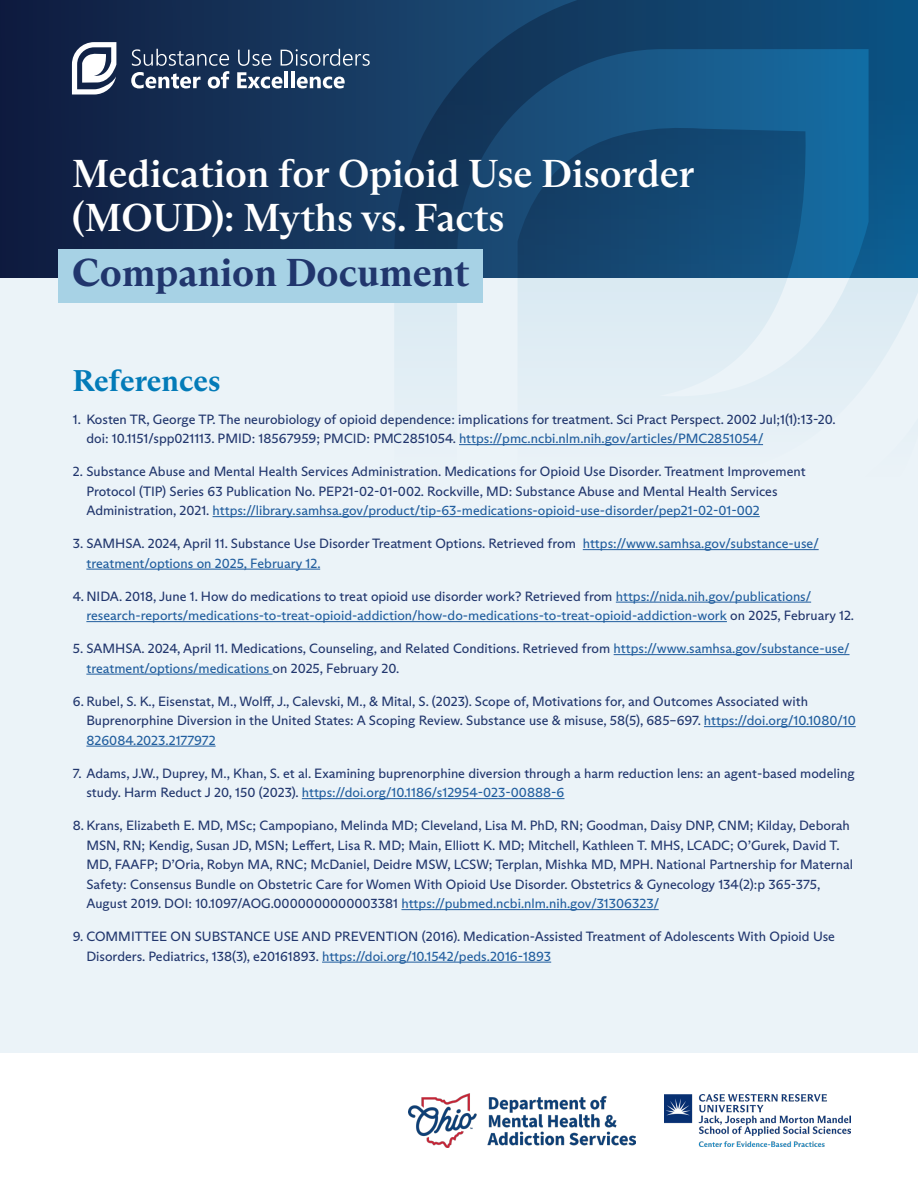
<style>
.page{position:relative;width:918px;height:1188px;background:#fff}
.page>*{position:absolute;margin:0;border:0;box-sizing:border-box;transform-origin:0 0}
.t1{font:500 39px/43.8px "ABC Arizona Text";color:#fff}
.t2{font:700 39px "ABC Arizona Text";color:#21366d}
.t3{font:700 30px "ABC Arizona Text";color:#037bb8}
.t4{font:13.5px/19.5px "ABC Arizona Sans";color:#21366d}
.t5{font:13.5px/19.5px "ABC Arizona Sans";color:#215e9e}
.s1{color:#215e9e}
.s2{color:#21366d}
</style>
<div class="page">
<img style="left:664px;top:1095px;width:187px;height:51px">
<img style="left:409px;top:1093px;width:226px;height:55px">
<div style="left:0;top:0;width:918px;height:1053px;background:#ebf3f8"></div>
<hr style="left:213px;top:516px;width:547px;height:1px;background:#215e9e">
<hr style="left:86px;top:569px;width:234px;height:1px;background:#215e9e">
<hr style="left:86px;top:621px;width:641px;height:1px;background:#215e9e">
<hr style="left:614px;top:654px;width:236px;height:1px;background:#215e9e">
<hr style="left:86px;top:674px;width:187px;height:1px;background:#215e9e">
<hr style="left:704px;top:726px;width:152px;height:1px;background:#215e9e">
<hr style="left:86px;top:746px;width:130px;height:1px;background:#215e9e">
<hr style="left:302px;top:798px;width:262px;height:1px;background:#215e9e">
<hr style="left:401px;top:909px;width:258px;height:1px;background:#215e9e">
<hr style="left:322px;top:962px;width:229px;height:1px;background:#215e9e">
<svg style="left:394px;top:278px;width:524px;height:344px"></svg>
<svg style="left:0;top:0;width:394px;height:278px;background:#132c51"></svg>
<svg style="left:394px;top:0;width:524px;height:278px;background:#134c78"></svg>
<svg style="left:72px;top:42px;width:44px;height:53px;background:#9ea6b4"></svg>
<svg style="left:238px;top:50px;width:33px;height:16px"></svg>
<svg style="left:281px;top:49px;width:89px;height:17px;background:#496382"></svg>
<svg style="left:131px;top:49px;width:98px;height:39px;background:#50617d"></svg>
<svg style="left:237px;top:72px;width:45px;height:16px"></svg>
<hr style="left:285px;top:71px;width:3px;height:17px;background:#fff">
<hr style="left:291px;top:71px;width:4px;height:17px;background:#fff">
<svg style="left:297px;top:77px;width:48px;height:11px"></svg>
<div style="left:58px;top:249px;width:425px;height:54px;background:#a7d2e5"></div>
<h1 class="t1" style="left:72px;top:153px;width:624px">Medication for Opioid Use Disorder (MOUD): Myths vs. Facts</h1>
<h1 class="t2" style="left:72px;top:251px;width:398px">Companion Document</h1>
<h2 class="t3" style="left:73px;top:363px;width:149px">References</h2>
<p class="t4" style="left:86px;top:409px;width:751px;text-indent:-14px">1. Kosten TR, George TP. The neurobiology of opioid dependence: implications for treatment. Sci Pract Perspect. 2002 Jul;1(1):13-20. doi: 10.1151/spp021113. PMID: 18567959; PMCID: PMC2851054. <span class="s1">https://pmc.ncbi.nlm.nih.gov/articles/PMC2851054/</span></p>
<p class="t4" style="left:86px;top:462px;width:721px;text-indent:-14px">2. Substance Abuse and Mental Health Services Administration. Medications for Opioid Use Disorder. Treatment Improvement<br>Protocol (TIP) Series 63 Publication No. PEP21-02-01-002. Rockville, MD: Substance Abuse and Mental Health Services<br>Administration, 2021. <span class="s1">https://library.samhsa.gov/product/tip-63-medications-opioid-use-disorder/pep21-02-01-002</span></p>
<p class="t4" style="left:86px;top:534px;width:734px;text-indent:-14px">3. SAMHSA. 2024, April 11. Substance Use Disorder Treatment Options. Retrieved from <span class="s1">https://www.samhsa.gov/substance-use/ treatment/options on 2025, February 12.</span></p>
<p class="t5" style="left:86px;top:586px;width:769px;text-indent:-14px"><span class="s2">4. NIDA. 2018, June 1. How do medications to treat opioid use disorder work? Retrieved from</span> https://nida.nih.gov/publications/ research-reports/medications-to-treat-opioid-addiction/how-do-medications-to-treat-opioid-addiction-work <span class="s2">on 2025, February 12.</span></p>
<p class="t4" style="left:86px;top:639px;width:765px;text-indent:-14px">5. SAMHSA. 2024, April 11. Medications, Counseling, and Related Conditions. Retrieved from <span class="s1">https://www.samhsa.gov/substance-use/ treatment/options/medications</span> on 2025, February 20.</p>
<p class="t4" style="left:86px;top:691px;width:771px;text-indent:-14px">6. Rubel, S. K., Eisenstat, M., Wolff, J., Calevski, M., &amp; Mital, S. (2023). Scope of, Motivations for, and Outcomes Associated with<br>Buprenorphine Diversion in the United States: A Scoping Review. Substance use &amp; misuse, 58(5), 685–697. <span class="s1">https://doi.org/10.1080/10<br>826084.2023.2177972</span></p>
<p class="t4" style="left:86px;top:763px;width:770px;text-indent:-14px">7. Adams, J.W., Duprey, M., Khan, S. et al. Examining buprenorphine diversion through a harm reduction lens: an agent-based modeling study. Harm Reduct J 20, 150 (2023). <span class="s1">https://doi.org/10.1186/s12954-023-00888-6</span></p>
<p class="t4" style="left:86px;top:816px;width:768px;text-indent:-14px">8. Krans, Elizabeth E. MD, MSc; Campopiano, Melinda MD; Cleveland, Lisa M. PhD, RN; Goodman, Daisy DNP, CNM; Kilday, Deborah MSN, RN; Kendig, Susan JD, MSN; Leffert, Lisa R. MD; Main, Elliott K. MD; Mitchell, Kathleen T. MHS, LCADC; O’Gurek, David T.<br>MD, FAAFP; D’Oria, Robyn MA, RNC; McDaniel, Deidre MSW, LCSW; Terplan, Mishka MD, MPH. National Partnership for Maternal Safety: Consensus Bundle on Obstetric Care for Women With Opioid Use Disorder. Obstetrics &amp; Gynecology 134(2):p 365-375, August 2019. DOI: 10.1097/AOG.0000000000003381 <span class="s1">https://pubmed.ncbi.nlm.nih.gov/31306323/</span></p>
<p class="t4" style="left:86px;top:927px;width:750px;text-indent:-14px">9. COMMITTEE ON SUBSTANCE USE AND PREVENTION (2016). Medication-Assisted Treatment of Adolescents With Opioid Use<br>Disorders. Pediatrics, 138(3), e20161893. <span class="s1">https://doi.org/10.1542/peds.2016-1893</span></p>
</div>
